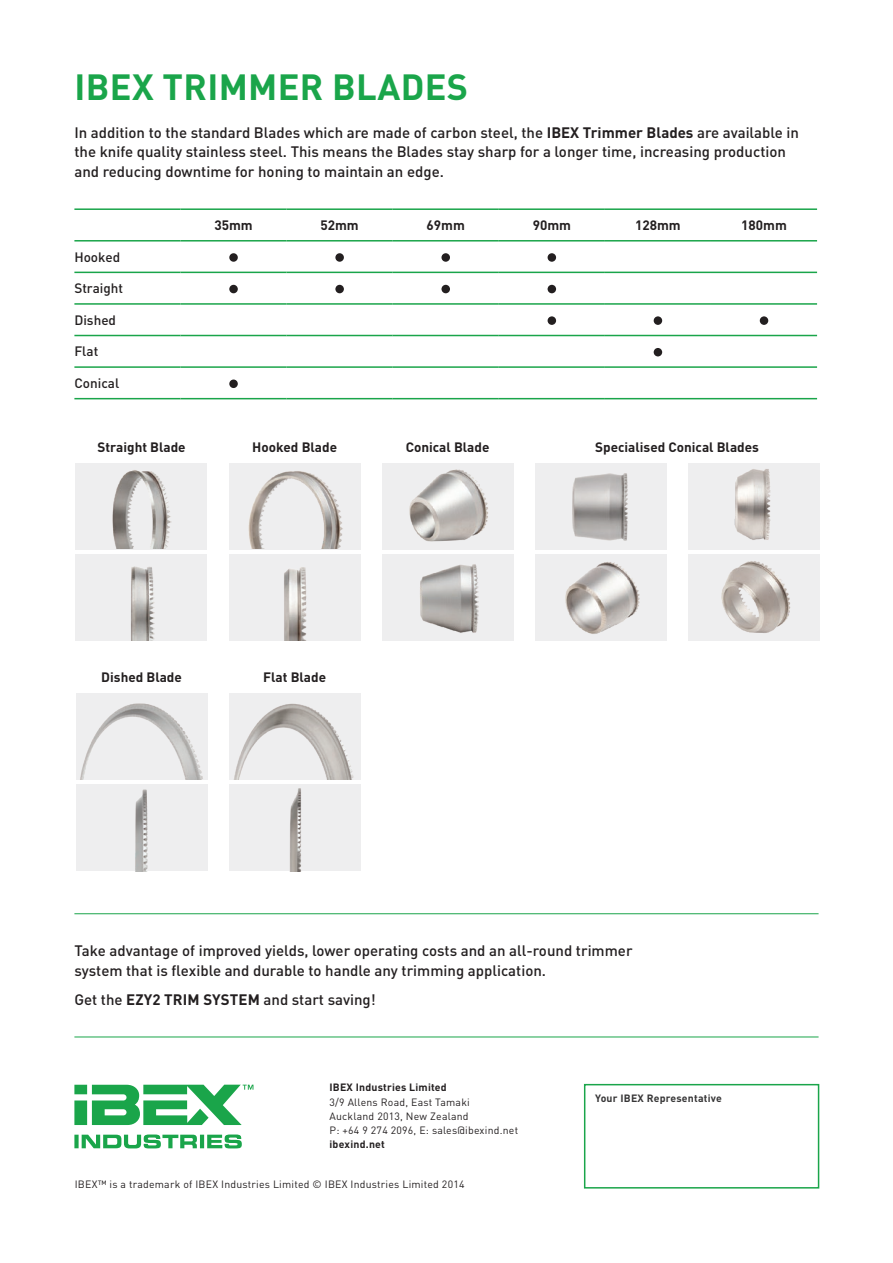
<style>
.page{position:relative;width:893px;height:1263px;background:#fff}
.page>*{position:absolute;margin:0;border:0;box-sizing:border-box;transform-origin:0 0}
.body{font:700 36px "DIN Pro";letter-spacing:.01em;color:#1aa54a}
.body-2{font:500 15px/19.5px "DIN Pro";color:#231f20}
.body-3{font:700 13.5px "DIN Pro";color:#231f20}
.body-4{font:500 13.5px "DIN Pro";color:#231f20}
.body-5{font:10.5px/14.2px "DIN Pro";letter-spacing:.02em;color:#231f20}
.body-6{font:700 10.5px "DIN Pro";letter-spacing:.02em;color:#363536}
.body-7{font:700 10.5px "DIN Pro";letter-spacing:.02em;color:#231f20}
.s1{font-weight:700}
</style>
<div class="page">
<hr style="left:74px;top:1037px;width:745px;height:1px;background:#1aa54a">
<hr style="left:74px;top:913px;width:745px;height:1px;background:#1aa54a">
<hr style="left:74px;top:208px;width:106px;height:2px;background:#1aa54a">
<hr style="left:180px;top:208px;width:107px;height:2px;background:#1aa54a">
<hr style="left:287px;top:208px;width:106px;height:2px;background:#1aa54a">
<hr style="left:393px;top:208px;width:106px;height:2px;background:#1aa54a">
<hr style="left:499px;top:208px;width:106px;height:2px;background:#1aa54a">
<hr style="left:605px;top:208px;width:106px;height:2px;background:#1aa54a">
<hr style="left:711px;top:208px;width:106px;height:2px;background:#1aa54a">
<hr style="left:74px;top:240px;width:106px;height:2px;background:#1aa54a">
<hr style="left:180px;top:240px;width:107px;height:2px;background:#1aa54a">
<hr style="left:287px;top:240px;width:106px;height:2px;background:#1aa54a">
<hr style="left:393px;top:240px;width:106px;height:2px;background:#1aa54a">
<hr style="left:499px;top:240px;width:106px;height:2px;background:#1aa54a">
<hr style="left:605px;top:240px;width:106px;height:2px;background:#1aa54a">
<hr style="left:711px;top:240px;width:106px;height:2px;background:#1aa54a">
<hr style="left:74px;top:272px;width:106px;height:1px;background:#1aa54a">
<hr style="left:180px;top:272px;width:107px;height:1px;background:#1aa54a">
<hr style="left:287px;top:272px;width:106px;height:1px;background:#1aa54a">
<hr style="left:393px;top:272px;width:106px;height:1px;background:#1aa54a">
<hr style="left:499px;top:272px;width:106px;height:1px;background:#1aa54a">
<hr style="left:605px;top:272px;width:106px;height:1px;background:#1aa54a">
<hr style="left:711px;top:272px;width:106px;height:1px;background:#1aa54a">
<hr style="left:74px;top:303px;width:106px;height:2px;background:#1aa54a">
<hr style="left:180px;top:303px;width:107px;height:2px;background:#1aa54a">
<hr style="left:287px;top:303px;width:106px;height:2px;background:#1aa54a">
<hr style="left:393px;top:303px;width:106px;height:2px;background:#1aa54a">
<hr style="left:499px;top:303px;width:106px;height:2px;background:#1aa54a">
<hr style="left:605px;top:303px;width:106px;height:2px;background:#1aa54a">
<hr style="left:711px;top:303px;width:106px;height:2px;background:#1aa54a">
<hr style="left:74px;top:335px;width:106px;height:1px;background:#1aa54a">
<hr style="left:180px;top:335px;width:107px;height:1px;background:#1aa54a">
<hr style="left:287px;top:335px;width:106px;height:1px;background:#1aa54a">
<hr style="left:393px;top:335px;width:106px;height:1px;background:#1aa54a">
<hr style="left:499px;top:335px;width:106px;height:1px;background:#1aa54a">
<hr style="left:605px;top:335px;width:106px;height:1px;background:#1aa54a">
<hr style="left:711px;top:335px;width:106px;height:1px;background:#1aa54a">
<hr style="left:74px;top:366px;width:106px;height:2px;background:#1aa54a">
<hr style="left:180px;top:366px;width:107px;height:2px;background:#1aa54a">
<hr style="left:287px;top:366px;width:106px;height:2px;background:#1aa54a">
<hr style="left:393px;top:366px;width:106px;height:2px;background:#1aa54a">
<hr style="left:499px;top:366px;width:106px;height:2px;background:#1aa54a">
<hr style="left:605px;top:366px;width:106px;height:2px;background:#1aa54a">
<hr style="left:711px;top:366px;width:106px;height:2px;background:#1aa54a">
<hr style="left:74px;top:398px;width:106px;height:1px;background:#1aa54a">
<hr style="left:180px;top:398px;width:107px;height:1px;background:#1aa54a">
<hr style="left:287px;top:398px;width:106px;height:1px;background:#1aa54a">
<hr style="left:393px;top:398px;width:106px;height:1px;background:#1aa54a">
<hr style="left:499px;top:398px;width:106px;height:1px;background:#1aa54a">
<hr style="left:605px;top:398px;width:106px;height:1px;background:#1aa54a">
<hr style="left:711px;top:398px;width:106px;height:1px;background:#1aa54a">
<div style="left:229px;top:253px;width:9px;height:9px;background:#231f20;border-radius:50%"></div>
<div style="left:335px;top:253px;width:9px;height:9px;background:#231f20;border-radius:50%"></div>
<div style="left:441px;top:253px;width:9px;height:9px;background:#231f20;border-radius:50%"></div>
<div style="left:548px;top:253px;width:8px;height:9px;background:#231f20;border-radius:50%"></div>
<div style="left:229px;top:285px;width:9px;height:8px;background:#231f20;border-radius:50%"></div>
<div style="left:335px;top:285px;width:9px;height:8px;background:#231f20;border-radius:50%"></div>
<div style="left:441px;top:285px;width:9px;height:8px;background:#231f20;border-radius:50%"></div>
<div style="left:548px;top:285px;width:8px;height:8px;background:#231f20;border-radius:50%"></div>
<div style="left:548px;top:316px;width:8px;height:9px;background:#231f20;border-radius:50%"></div>
<div style="left:654px;top:316px;width:8px;height:9px;background:#231f20;border-radius:50%"></div>
<div style="left:760px;top:316px;width:8px;height:9px;background:#231f20;border-radius:50%"></div>
<div style="left:654px;top:348px;width:8px;height:8px;background:#231f20;border-radius:50%"></div>
<div style="left:229px;top:379px;width:9px;height:9px;background:#231f20;border-radius:50%"></div>
<svg style="left:74px;top:1085px;width:179px;height:63px"></svg>
<div style="left:584px;top:1084px;width:235px;height:104px;border:2px solid #1aa54a"></div>
<div style="left:76px;top:463px;width:131px;height:86px;background:#eeeeef"></div>
<div style="left:76px;top:555px;width:131px;height:86px;background:#eeeeef"></div>
<div style="left:76px;top:693px;width:132px;height:86px;background:#eeeeef"></div>
<div style="left:76px;top:785px;width:132px;height:86px;background:#eeeeef"></div>
<div style="left:229px;top:693px;width:132px;height:86px;background:#eeeeef"></div>
<div style="left:229px;top:785px;width:132px;height:86px;background:#eeeeef"></div>
<div style="left:229px;top:463px;width:131px;height:86px;background:#eeeeef"></div>
<div style="left:229px;top:555px;width:131px;height:86px;background:#eeeeef"></div>
<div style="left:382px;top:463px;width:131px;height:86px;background:#eeeeef"></div>
<div style="left:382px;top:555px;width:131px;height:86px;background:#eeeeef"></div>
<div style="left:535px;top:555px;width:132px;height:86px;background:#eeeeef"></div>
<div style="left:688px;top:463px;width:132px;height:86px;background:#eeeeef"></div>
<div style="left:688px;top:555px;width:132px;height:86px;background:#eeeeef"></div>
<img style="left:112px;top:470px;width:60px;height:79px">
<img style="left:248px;top:471px;width:95px;height:78px">
<img style="left:409px;top:469px;width:79px;height:73px">
<img style="left:536px;top:463px;width:130px;height:86px">
<img style="left:734px;top:469px;width:37px;height:71px">
<img style="left:130px;top:566px;width:24px;height:74px">
<img style="left:284px;top:567px;width:23px;height:74px">
<img style="left:420px;top:564px;width:58px;height:69px">
<img style="left:565px;top:562px;width:75px;height:72px">
<img style="left:705px;top:554px;width:98px;height:79px">
<img style="left:80px;top:703px;width:123px;height:76px">
<img style="left:234px;top:703px;width:120px;height:76px">
<img style="left:135px;top:789px;width:13px;height:82px">
<img style="left:289px;top:788px;width:12px;height:83px">
<p class="body" style="left:75px;top:63px;width:395px">IBEX TRIMMER BLADES</p>
<p class="body-2" style="left:74px;top:122px;width:726px">In addition to the standard Blades which are made of carbon steel, the <span class="s1">IBEX Trimmer Blades</span> are available in the knife quality stainless steel. This means the Blades stay sharp for a longer time, increasing production and reducing downtime for honing to maintain an edge.</p>
<p class="body-4" style="left:74px;top:248px;width:47px">Hooked</p>
<p class="body-4" style="left:74px;top:279px;width:50px">Straight</p>
<p class="body-4" style="left:74px;top:311px;width:43px">Dished</p>
<p class="body-4" style="left:74px;top:342px;width:25px">Flat</p>
<p class="body-4" style="left:74px;top:374px;width:46px">Conical</p>
<p class="body-3" style="left:98px;top:438px;width:90px">Straight Blade</p>
<p class="body-3" style="left:214px;top:216px;width:40px">35mm</p>
<p class="body-3" style="left:320px;top:216px;width:40px">52mm</p>
<p class="body-3" style="left:427px;top:216px;width:40px">69mm</p>
<p class="body-3" style="left:533px;top:216px;width:40px">90mm</p>
<p class="body-3" style="left:635px;top:216px;width:47px">128mm</p>
<p class="body-3" style="left:741px;top:216px;width:47px">180mm</p>
<p class="body-3" style="left:252px;top:438px;width:86px">Hooked Blade</p>
<p class="body-3" style="left:406px;top:438px;width:85px">Conical Blade</p>
<p class="body-3" style="left:595px;top:438px;width:165px">Specialised Conical Blades</p>
<p class="body-3" style="left:101px;top:668px;width:82px">Dished Blade</p>
<p class="body-3" style="left:263px;top:668px;width:64px">Flat Blade</p>
<p class="body-2" style="left:74px;top:940px;width:560px">Take advantage of improved yields, lower operating costs and an all-round trimmer system that is flexible and durable to handle any trimming application.</p>
<p class="body-2" style="left:74px;top:989px;width:303px">Get the <span class="s1">EZY2 TRIM SYSTEM</span> and start saving!</p>
<p class="body-7" style="left:330px;top:1080px;width:119px">IBEX Industries Limited</p>
<p class="body-5" style="left:330px;top:1094px;width:142px">3/9 Allens Road, East Tamaki<br>Auckland 2013, New Zealand</p>
<p class="body-5" style="left:330px;top:1123px;width:190px">P: +64 9 274 2096, E: sales@ibexind.net <span class="s1">ibexind.net</span></p>
<p class="body-5" style="left:75px;top:1176px;width:391px">IBEX™ is a trademark of IBEX Industries Limited © IBEX Industries Limited 2014</p>
<p class="body-6" style="left:595px;top:1091px;width:128px">Your IBEX Representative</p>
</div>
